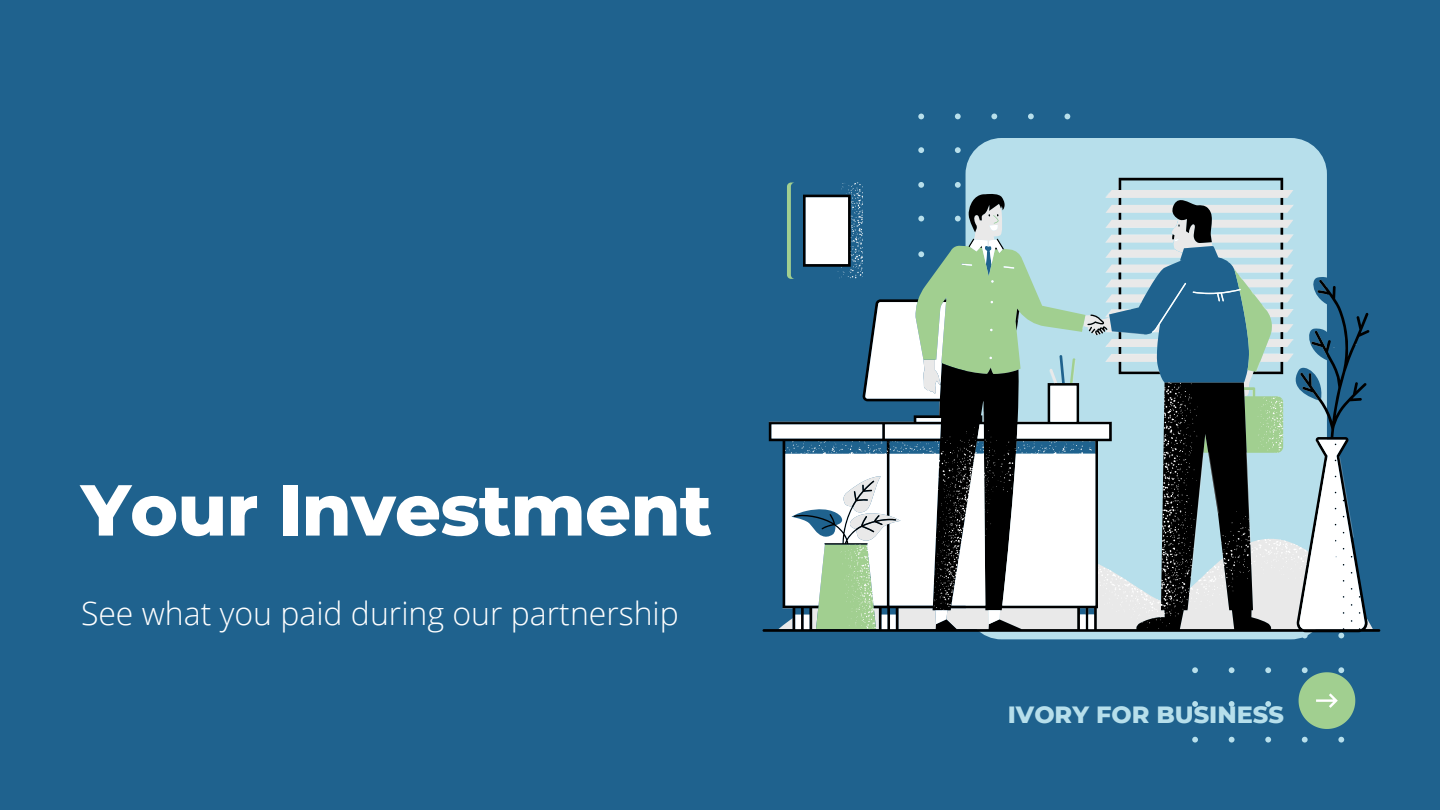
<style>
.page{position:relative;width:1440px;height:810px;background:#1f628e}
.page>*{position:absolute;margin:0;border:0;box-sizing:border-box;transform-origin:0 0}
.t1{font:800 72px "Montserrat";letter-spacing:-.01em;color:#fff}
.t2{font:300 32px "Open Sans";color:#fff}
.t3{font:800 24px "Montserrat";color:#b7dfeb}
</style>
<div class="page">
<svg style="left:918px;top:114px;width:152px;height:64px"></svg>
<div style="left:966px;top:138px;width:361px;height:501px;background:#b7dfeb;border-radius:36px"></div>
<svg style="left:1192px;top:632px;width:163px;height:111px"></svg>
<svg style="left:763px;top:178px;width:617px;height:454px"></svg>
<p class="t1" style="left:81px;top:466px;width:633px">Your Investment</p>
<p class="t2" style="left:81px;top:591px;width:599px">See what you paid during our partnership</p>
<p class="t3" style="left:1008px;top:700px;width:278px">IVORY FOR BUSINESS</p>
</div>
